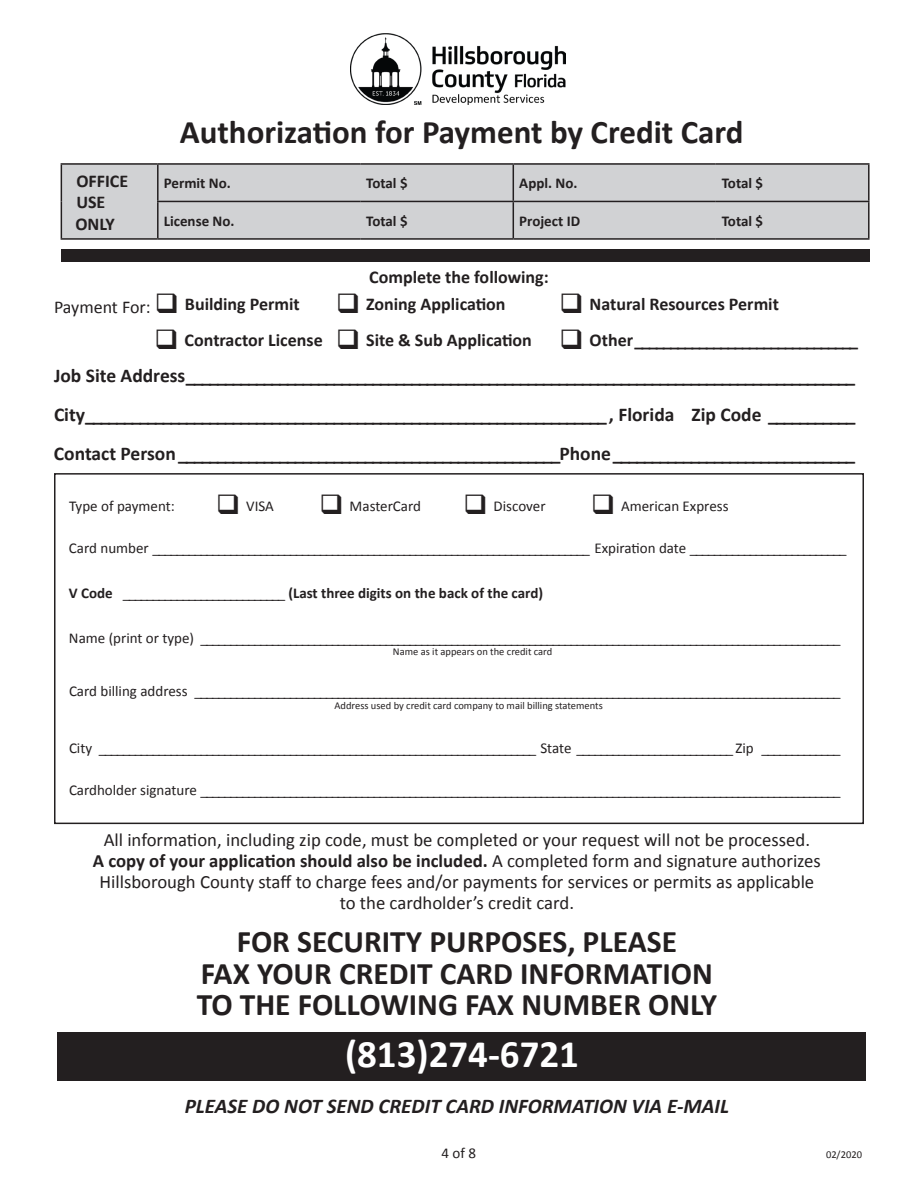
<style>
.page{position:relative;width:918px;height:1188px;background:#fff}
.page>*{position:absolute;margin:0;border:0;box-sizing:border-box;transform-origin:0 0}
.t1{font:700 39px "Calibri";color:#fff}
.t2{font:700 33px "Calibri";color:#231f20}
.t3{font:700 31.5px/31.5px "Calibri";color:#231f20;text-align:center}
.t4{font:italic 700 21px "Calibri";color:#231f20}
.t5{font:700 19.5px/39px "Calibri";color:#231f20}
.t6{font:18.75px/21px "Calibri";color:#231f20;text-align:center}
.t7{font:700 18px/21.6px "Calibri";color:#231f20}
.t8{font:15px "Calibri";color:#231f20}
.t9{font:700 15px "Calibri";color:#231f20}
.t10{font:10.5px "Calibri";color:#231f20}
.s1{font-weight:400}
.s2{font-weight:700}
</style>
<div class="page">
<div style="left:54px;top:473px;width:810px;height:351px;border:2px solid #231f20"></div>
<div style="left:61px;top:249px;width:809px;height:13px;background:#231f20"></div>
<div style="left:61px;top:164px;width:97px;height:75px;background:#d1d2d4"></div>
<div style="left:158px;top:164px;width:202px;height:37px;background:#d1d2d4"></div>
<div style="left:360px;top:164px;width:153px;height:37px;background:#d1d2d4"></div>
<div style="left:513px;top:164px;width:203px;height:37px;background:#d1d2d4"></div>
<div style="left:716px;top:164px;width:153px;height:37px;background:#d1d2d4"></div>
<div style="left:158px;top:201px;width:202px;height:38px;background:#d1d2d4"></div>
<div style="left:360px;top:201px;width:153px;height:38px;background:#d1d2d4"></div>
<div style="left:513px;top:201px;width:203px;height:38px;background:#d1d2d4"></div>
<div style="left:716px;top:201px;width:153px;height:38px;background:#d1d2d4"></div>
<hr style="left:61px;top:163px;width:97px;height:2px;background:#231f20">
<hr style="left:61px;top:165px;width:1px;height:36px;background:#231f20">
<hr style="left:158px;top:163px;width:202px;height:2px;background:#231f20">
<hr style="left:157px;top:165px;width:2px;height:36px;background:#231f20">
<hr style="left:513px;top:163px;width:203px;height:2px;background:#231f20">
<hr style="left:61px;top:201px;width:1px;height:37px;background:#231f20">
<hr style="left:157px;top:201px;width:203px;height:1px;background:#231f20">
<hr style="left:157px;top:202px;width:2px;height:36px;background:#231f20">
<hr style="left:513px;top:201px;width:203px;height:1px;background:#231f20">
<hr style="left:61px;top:238px;width:97px;height:2px;background:#231f20">
<hr style="left:158px;top:238px;width:202px;height:2px;background:#231f20">
<hr style="left:513px;top:238px;width:203px;height:2px;background:#231f20">
<hr style="left:360px;top:163px;width:153px;height:2px;background:#231f20">
<hr style="left:513px;top:165px;width:1px;height:36px;background:#231f20">
<hr style="left:360px;top:201px;width:153px;height:1px;background:#231f20">
<hr style="left:513px;top:202px;width:1px;height:36px;background:#231f20">
<hr style="left:360px;top:238px;width:153px;height:2px;background:#231f20">
<hr style="left:716px;top:163px;width:154px;height:2px;background:#231f20">
<hr style="left:868px;top:165px;width:2px;height:36px;background:#231f20">
<hr style="left:716px;top:201px;width:154px;height:1px;background:#231f20">
<hr style="left:868px;top:202px;width:2px;height:36px;background:#231f20">
<hr style="left:716px;top:238px;width:154px;height:2px;background:#231f20">
<img style="left:350px;top:33px;width:216px;height:72px">
<div style="left:58px;top:1032px;width:808px;height:49px;background:#231f20"></div>
<h1 class="t2" style="left:180px;top:111px;width:565px">Authorization for Payment by Credit Card</h1>
<p class="t7" style="left:75px;top:170px;width:54px">OFFICE<br>USE<br>ONLY</p>
<p class="t9" style="left:164px;top:174px;width:69px">Permit No.</p>
<p class="t9" style="left:366px;top:174px;width:43px">Total $</p>
<p class="t9" style="left:519px;top:174px;width:60px">Appl. No.</p>
<p class="t9" style="left:722px;top:174px;width:43px">Total $</p>
<p class="t9" style="left:164px;top:211px;width:72px">License No.</p>
<p class="t9" style="left:366px;top:211px;width:43px">Total $</p>
<p class="t9" style="left:519px;top:211px;width:62px">Project ID</p>
<p class="t9" style="left:722px;top:211px;width:43px">Total $</p>
<h4 class="t7" style="left:369px;top:266px;width:181px">Complete the following:</h4>
<h4 class="t7" style="left:54px;top:293px;width:247px"><span class="s1">Payment For:</span> ❑ Building Permit</h4>
<h4 class="t7" style="left:336px;top:293px;width:171px">❑ Zoning Application</h4>
<h4 class="t7" style="left:560px;top:293px;width:221px">❑ Natural Resources Permit</h4>
<p class="t7" style="left:154px;top:329px;width:705px">❑ Contractor License ❑ Site &amp; Sub Application ❑ Other_______________________________</p>
<p class="t5" style="left:54px;top:356px;width:803px">Job Site Address______________________________________________________________________________________</p>
<h3 class="t5" style="left:54px;top:395px;width:803px">City___________________________________________________________________ , Florida Zip Code ___________<br>Contact Person _________________________________________________Phone _______________________________</h3>
<p class="t8" style="left:69px;top:496px;width:107px">Type of payment:</p>
<p class="t8" style="left:216px;top:496px;width:59px">❑ VISA</p>
<p class="t8" style="left:320px;top:496px;width:103px">❑ MasterCard</p>
<p class="t8" style="left:464px;top:496px;width:84px">❑ Discover</p>
<p class="t8" style="left:591px;top:496px;width:139px">❑ American Express</p>
<p class="t8" style="left:69px;top:538px;width:779px">Card number _________________________________________________________________________ Expiration date __________________________</p>
<p class="t9" style="left:69px;top:583px;width:476px">V Code <span class="s1">___________________________</span> (Last three digits on the back of the card)</p>
<p class="t8" style="left:69px;top:628px;width:773px">Name (print or type) ___________________________________________________________________________________________________________</p>
<p class="t10" style="left:393px;top:645px;width:161px">Name as it appears on the credit card</p>
<p class="t8" style="left:69px;top:682px;width:773px">Card billing address ____________________________________________________________________________________________________________</p>
<p class="t10" style="left:335px;top:699px;width:270px">Address used by credit card company to mail billing statements</p>
<p class="t8" style="left:69px;top:739px;width:773px">City _________________________________________________________________________ State __________________________ Zip _____________</p>
<p class="t8" style="left:69px;top:781px;width:773px">Cardholder signature ___________________________________________________________________________________________________________</p>
<p class="t6" style="left:93px;top:829px;width:730px">All information, including zip code, must be completed or your request will not be processed.<br><span class="s2">A copy of your application should also be included.</span> A completed form and signature authorizes Hillsborough County staff to charge fees and/or payments for services or permits as applicable to the cardholder’s credit card.</p>
<h1 class="t3" style="left:197px;top:926px;width:522px">FOR SECURITY PURPOSES, PLEASE<br>FAX YOUR CREDIT CARD INFORMATION<br>TO THE FOLLOWING FAX NUMBER ONLY</h1>
<p class="t1" style="left:345px;top:1030px;width:235px">(813)274-6721</p>
<h3 class="t4" style="left:185px;top:1092px;width:546px">PLEASE DO NOT SEND CREDIT CARD INFORMATION VIA E-MAIL</h3>
<p class="t8" style="left:441px;top:1144px;width:36px">4 of 8</p>
<p class="t10" style="left:826px;top:1148px;width:37px">02/2020</p>
</div>
